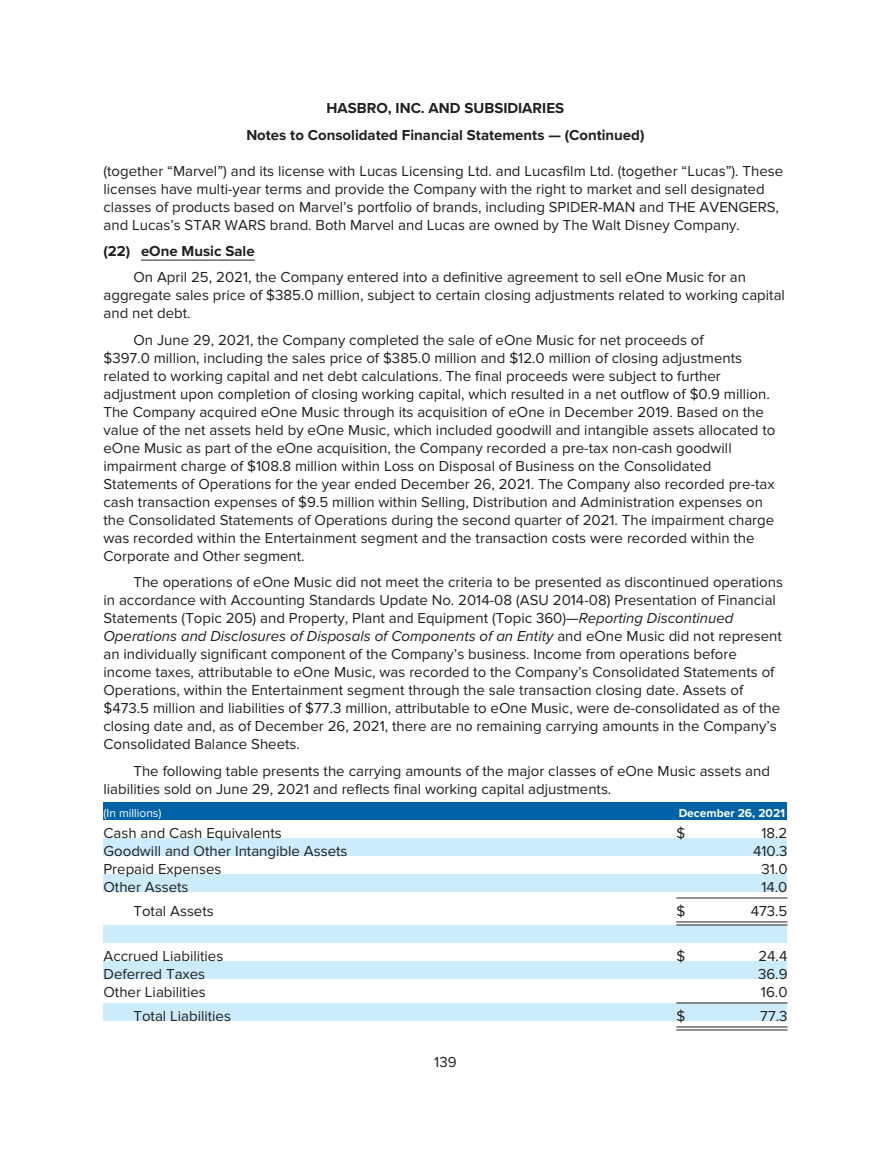
<style>
.page{position:relative;width:891px;height:1161px;background:#fff}
.page>*{position:absolute;margin:0;border:0;box-sizing:border-box;transform-origin:0 0}
.t1{font:15px/18px "Proxima Nova";color:#231f20}
.t2{font:700 15px/27px "Proxima Nova";color:#231f20;text-align:center}
.t3{font:700 12px "Proxima Nova";color:#fff}
.t4{font:12px "Proxima Nova";color:#fff}
.s1{font-style:italic}
</style>
<div class="page">
<hr style="left:141px;top:260px;width:114px;height:1px;background:#231f20">
<div style="left:104px;top:802px;width:684px;height:18px;background:#0163a7"></div>
<div style="left:104px;top:838px;width:684px;height:18px;background:#ccecfb"></div>
<div style="left:104px;top:874px;width:684px;height:18px;background:#ccecfb"></div>
<div style="left:104px;top:925px;width:684px;height:18px;background:#ccecfb"></div>
<div style="left:104px;top:961px;width:684px;height:18px;background:#ccecfb"></div>
<div style="left:104px;top:1003px;width:684px;height:18px;background:#ccecfb"></div>
<hr style="left:676px;top:898px;width:111px;height:1px;background:#231f20">
<hr style="left:676px;top:922px;width:111px;height:1px;background:#231f20">
<hr style="left:676px;top:925px;width:111px;height:1px;background:#231f20">
<hr style="left:676px;top:1003px;width:111px;height:1px;background:#231f20">
<hr style="left:676px;top:1027px;width:111px;height:1px;background:#231f20">
<hr style="left:676px;top:1030px;width:111px;height:1px;background:#231f20">
<p class="t2" style="left:246px;top:95px;width:400px">HASBRO, INC. AND SUBSIDIARIES<br>Notes to Consolidated Financial Statements — (Continued)</p>
<p class="t1" style="left:104px;top:163px;width:681px">(together “Marvel”) and its license with Lucas Licensing Ltd. and Lucasfilm Ltd. (together “Lucas”). These licenses have multi-year terms and provide the Company with the right to market and sell designated classes of products based on Marvel’s portfolio of brands, including SPIDER-MAN and THE AVENGERS, and Lucas’s STAR WARS brand. Both Marvel and Lucas are owned by The Walt Disney Company.</p>
<p class="t2" style="left:104px;top:239px;width:153px">(22) eOne Music Sale</p>
<p class="t1" style="left:104px;top:270px;width:683px;text-indent:30px">On April 25, 2021, the Company entered into a definitive agreement to sell eOne Music for an aggregate sales price of $385.0 million, subject to certain closing adjustments related to working capital and net debt.</p>
<p class="t1" style="left:104px;top:333px;width:673px;text-indent:30px">On June 29, 2021, the Company completed the sale of eOne Music for net proceeds of<br>$397.0 million, including the sales price of $385.0 million and $12.0 million of closing adjustments related to working capital and net debt calculations. The final proceeds were subject to further adjustment upon completion of closing working capital, which resulted in a net outflow of $0.9 million.<br>The Company acquired eOne Music through its acquisition of eOne in December 2019. Based on the value of the net assets held by eOne Music, which included goodwill and intangible assets allocated to eOne Music as part of the eOne acquisition, the Company recorded a pre-tax non-cash goodwill impairment charge of $108.8 million within Loss on Disposal of Business on the Consolidated Statements of Operations for the year ended December 26, 2021. The Company also recorded pre-tax cash transaction expenses of $9.5 million within Selling, Distribution and Administration expenses on the Consolidated Statements of Operations during the second quarter of 2021. The impairment charge was recorded within the Entertainment segment and the transaction costs were recorded within the Corporate and Other segment.</p>
<p class="t1" style="left:104px;top:575px;width:681px;text-indent:30px">The operations of eOne Music did not meet the criteria to be presented as discontinued operations in accordance with Accounting Standards Update No. 2014-08 (ASU 2014-08) Presentation of Financial Statements (Topic 205) and Property, Plant and Equipment (Topic 360)—<span class="s1">Reporting Discontinued Operations and Disclosures of Disposals of Components of an Entity</span> and eOne Music did not represent an individually significant component of the Company’s business. Income from operations before income taxes, attributable to eOne Music, was recorded to the Company’s Consolidated Statements of Operations, within the Entertainment segment through the sale transaction closing date. Assets of $473.5 million and liabilities of $77.3 million, attributable to eOne Music, were de-consolidated as of the closing date and, as of December 26, 2021, there are no remaining carrying amounts in the Company’s Consolidated Balance Sheets.</p>
<p class="t1" style="left:104px;top:764px;width:668px;text-indent:30px">The following table presents the carrying amounts of the major classes of eOne Music assets and liabilities sold on June 29, 2021 and reflects final working capital adjustments.</p>
<p class="t4" style="left:104px;top:809px;width:60px">(In millions)</p>
<p class="t3" style="left:679px;top:809px;width:108px">December 26, 2021</p>
<p class="t1" style="left:104px;top:826px;width:180px">Cash and Cash Equivalents</p>
<p class="t1" style="left:676px;top:826px;width:10px">$</p>
<p class="t1" style="left:761px;top:826px;width:28px">18.2</p>
<p class="t1" style="left:104px;top:844px;width:246px">Goodwill and Other Intangible Assets</p>
<p class="t1" style="left:753px;top:844px;width:36px">410.3</p>
<p class="t1" style="left:104px;top:862px;width:120px">Prepaid Expenses</p>
<p class="t1" style="left:761px;top:862px;width:28px">31.0</p>
<p class="t1" style="left:104px;top:880px;width:87px">Other Assets</p>
<p class="t1" style="left:761px;top:880px;width:28px">14.0</p>
<p class="t1" style="left:134px;top:904px;width:82px">Total Assets</p>
<p class="t1" style="left:676px;top:904px;width:10px">$</p>
<p class="t1" style="left:751px;top:904px;width:38px">473.5</p>
<p class="t1" style="left:104px;top:949px;width:121px">Accrued Liabilities</p>
<p class="t1" style="left:676px;top:949px;width:10px">$</p>
<p class="t1" style="left:758px;top:949px;width:31px">24.4</p>
<p class="t1" style="left:104px;top:967px;width:103px">Deferred Taxes</p>
<p class="t1" style="left:758px;top:967px;width:31px">36.9</p>
<p class="t1" style="left:104px;top:985px;width:104px">Other Liabilities</p>
<p class="t1" style="left:761px;top:985px;width:28px">16.0</p>
<p class="t1" style="left:134px;top:1009px;width:99px">Total Liabilities</p>
<p class="t1" style="left:676px;top:1009px;width:10px">$</p>
<p class="t1" style="left:760px;top:1009px;width:29px">77.3</p>
<p class="t1" style="left:434px;top:1054px;width:24px">139</p>
</div>
